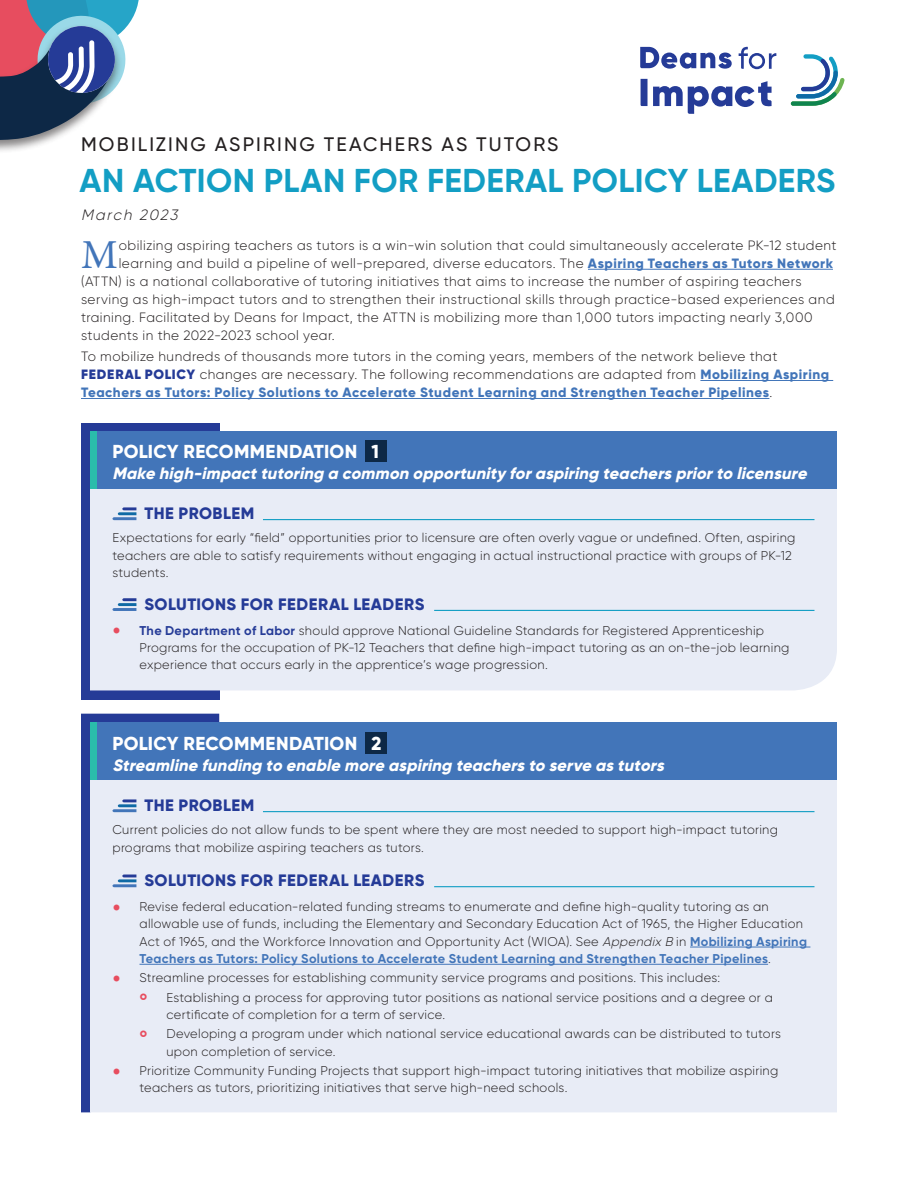
<style>
.page{position:relative;width:918px;height:1188px;background:#fff}
.page>*{position:absolute;margin:0;border:0;box-sizing:border-box;transform-origin:0 0}
.t1{font:41.25px "Minion Pro";color:#4275b9}
.t2{font:700 33px "Gilroy";letter-spacing:.015em;color:#139ec4}
.t3{font:500 19.5px "Gilroy";letter-spacing:.105em;color:#231f20}
.t4{font:800 18.75px "Gilroy";letter-spacing:.015em;color:#fff}
.t5{font:italic 800 16.5px "Gilroy";color:#fff}
.t6{font:800 16.5px "Gilroy";letter-spacing:.03em;color:#253b97}
.t7{font:italic 300 15px "Gilroy";color:#231f20}
.t8{font:300 13.5px/18px "Gilroy";letter-spacing:.035em;color:#231f20}
.t9{font:300 12.75px/17.2px "Gilroy";letter-spacing:.02em;color:#231f20}
.s1{font-weight:800;color:#4275b9}
.s2{font-weight:900;color:#253b97}
.s3{font-weight:700;color:#253b97}
.s4{font-style:italic}
.s5{font-weight:700;color:#4275b9}
</style>
<div class="page">
<div style="left:81px;top:423px;width:138px;height:276px;background:#253b97"></div>
<div style="left:81px;top:714px;width:138px;height:398px;background:#253b97"></div>
<div style="left:90px;top:489px;width:747px;height:201px;background:#e8ecf6"></div>
<div style="left:90px;top:739px;width:747px;height:373px;background:#e8ecf6"></div>
<div style="left:90px;top:431px;width:747px;height:58px;background:#4275b9"></div>
<div style="left:90px;top:431px;width:6px;height:58px;background:#2abcab"></div>
<div style="left:90px;top:722px;width:747px;height:58px;background:#4275b9"></div>
<div style="left:90px;top:722px;width:6px;height:58px;background:#2abcab"></div>
<div style="left:0;top:23px;width:123px;height:131px;background:#231f20;opacity:.55"></div>
<svg style="left:0;top:0;width:139px;height:140px"></svg>
<svg style="left:640px;top:47px;width:92px;height:22px"></svg>
<svg style="left:739px;top:47px;width:37px;height:22px"></svg>
<svg style="left:641px;top:79px;width:131px;height:35px"></svg>
<svg style="left:791px;top:54px;width:54px;height:52px"></svg>
<div style="left:365px;top:440px;width:22px;height:22px;background:#0d2846"></div>
<hr style="left:690px;top:947px;width:120px;height:1px;background:#4275b9">
<hr style="left:140px;top:964px;width:628px;height:1px;background:#4275b9">
<hr style="left:588px;top:269px;width:245px;height:1px;background:#4275b9">
<hr style="left:700px;top:380px;width:133px;height:1px;background:#4275b9">
<hr style="left:81px;top:398px;width:688px;height:1px;background:#4275b9">
<svg style="left:112px;top:507px;width:24px;height:13px"></svg>
<svg style="left:112px;top:799px;width:24px;height:13px"></svg>
<hr style="left:263px;top:519px;width:552px;height:1px;background:#139ec4">
<hr style="left:263px;top:811px;width:552px;height:1px;background:#139ec4">
<svg style="left:112px;top:598px;width:24px;height:13px"></svg>
<svg style="left:112px;top:875px;width:24px;height:12px"></svg>
<hr style="left:434px;top:610px;width:380px;height:1px;background:#139ec4">
<hr style="left:434px;top:886px;width:380px;height:1px;background:#139ec4">
<div style="left:365px;top:733px;width:22px;height:21px;background:#0d2846"></div>
<svg style="left:114px;top:628px;width:6px;height:6px"></svg>
<p class="t3" style="left:81px;top:132px;width:479px">MOBILIZING ASPIRING TEACHERS AS TUTORS</p>
<p class="t2" style="left:80px;top:159px;width:757px">AN ACTION PLAN FOR FEDERAL POLICY LEADERS</p>
<p class="t7" style="left:81px;top:206px;width:102px">March 2023</p>
<p class="t1" style="left:81px;top:230px;width:38px">M</p>
<p class="t8" style="left:119px;top:236px;width:719px">obilizing aspiring teachers as tutors is a win-win solution that could simultaneously accelerate PK-12 student</p>
<p class="t8" style="left:119px;top:254px;width:716px">learning and build a pipeline of well-prepared, diverse educators. The <span class="s1">Aspiring Teachers as Tutors Network</span></p>
<p class="t8" style="left:81px;top:272px;width:722px">(ATTN) is a national collaborative of tutoring initiatives that aims to increase the number of aspiring teachers</p>
<p class="t8" style="left:81px;top:290px;width:755px">serving as high-impact tutors and to strengthen their instructional skills through practice-based experiences and</p>
<p class="t8" style="left:81px;top:308px;width:733px">training. Facilitated by Deans for Impact, the ATTN is mobilizing more than 1,000 tutors impacting nearly 3,000</p>
<p class="t8" style="left:81px;top:326px;width:255px">students in the 2022-2023 school year.</p>
<p class="t8" style="left:81px;top:347px;width:750px">To mobilize hundreds of thousands more tutors in the coming years, members of the network believe that<br><span class="s2">FEDERAL POLICY</span> changes are necessary. The following recommendations are adapted from <span class="s1">Mobilizing Aspiring<br>Teachers as Tutors: Policy Solutions to Accelerate Student Learning and Strengthen Teacher Pipelines</span>.</p>
<p class="t4" style="left:113px;top:439px;width:268px">POLICY RECOMMENDATION 1</p>
<p class="t5" style="left:112px;top:463px;width:700px">Make high-impacttutoring a common opportunity foraspiring teacherspriorto licensure</p>
<p class="t6" style="left:145px;top:503px;width:111px">THE PROBLEM</p>
<p class="t9" style="left:112px;top:529px;width:685px">Expectations for early “field” opportunities prior to licensure are often overly vague or undefined. Often, aspiring teachers are able to satisfy requirements without engaging in actual instructional practice with groups of PK-12 students.</p>
<p class="t6" style="left:145px;top:594px;width:281px">SOLUTIONS FOR FEDERAL LEADERS</p>
<p class="t9" style="left:140px;top:621px;width:651px"><span class="s3">The Department of Labor</span> should approve National Guideline Standards for Registered Apprenticeship<br>Programs for the occupation of PK-12 Teachers that define high-impact tutoring as an on-the-job learning experience that occurs early in the apprentice’s wage progression.</p>
<p class="t4" style="left:113px;top:731px;width:270px">POLICY RECOMMENDATION 2</p>
<p class="t5" style="left:112px;top:755px;width:557px">Streamline funding to enable more aspiring teachersto serve astutors</p>
<p class="t6" style="left:145px;top:795px;width:111px">THE PROBLEM</p>
<p class="t9" style="left:112px;top:821px;width:667px">Current policies do not allow funds to be spent where they are most needed to support high-impact tutoring programs that mobilize aspiring teachers as tutors.</p>
<p class="t6" style="left:145px;top:870px;width:281px">SOLUTIONS FOR FEDERAL LEADERS</p>
<p class="t9" style="left:140px;top:898px;width:669px">Revise federal education-related funding streams to enumerate and define high-quality tutoring as an allowable use of funds, including the Elementary and Secondary Education Act of 1965, the Higher Education Act of 1965, and the Workforce Innovation and Opportunity Act (WIOA). See <span class="s4">Appendix B</span> in <span class="s5">Mobilizing Aspiring Teachers as Tutors: Policy Solutions to Accelerate Student Learning and Strengthen Teacher Pipelines</span>.</p>
<p class="t9" style="left:140px;top:969px;width:582px">Streamline processes for establishing community service programs and positions. This includes:</p>
<p class="t9" style="left:166px;top:989px;width:608px">Establishing a process for approving tutor positions as national service positions and a degree or a certificate of completion for a term of service.</p>
<p class="t9" style="left:166px;top:1025px;width:616px">Developing a program under which national service educational awards can be distributed to tutors upon completion of service.</p>
<p class="t9" style="left:140px;top:1062px;width:640px">Prioritize Community Funding Projects that support high-impact tutoring initiatives that mobilize aspiring teachers as tutors, prioritizing initiatives that serve high-need schools.</p>
</div>
